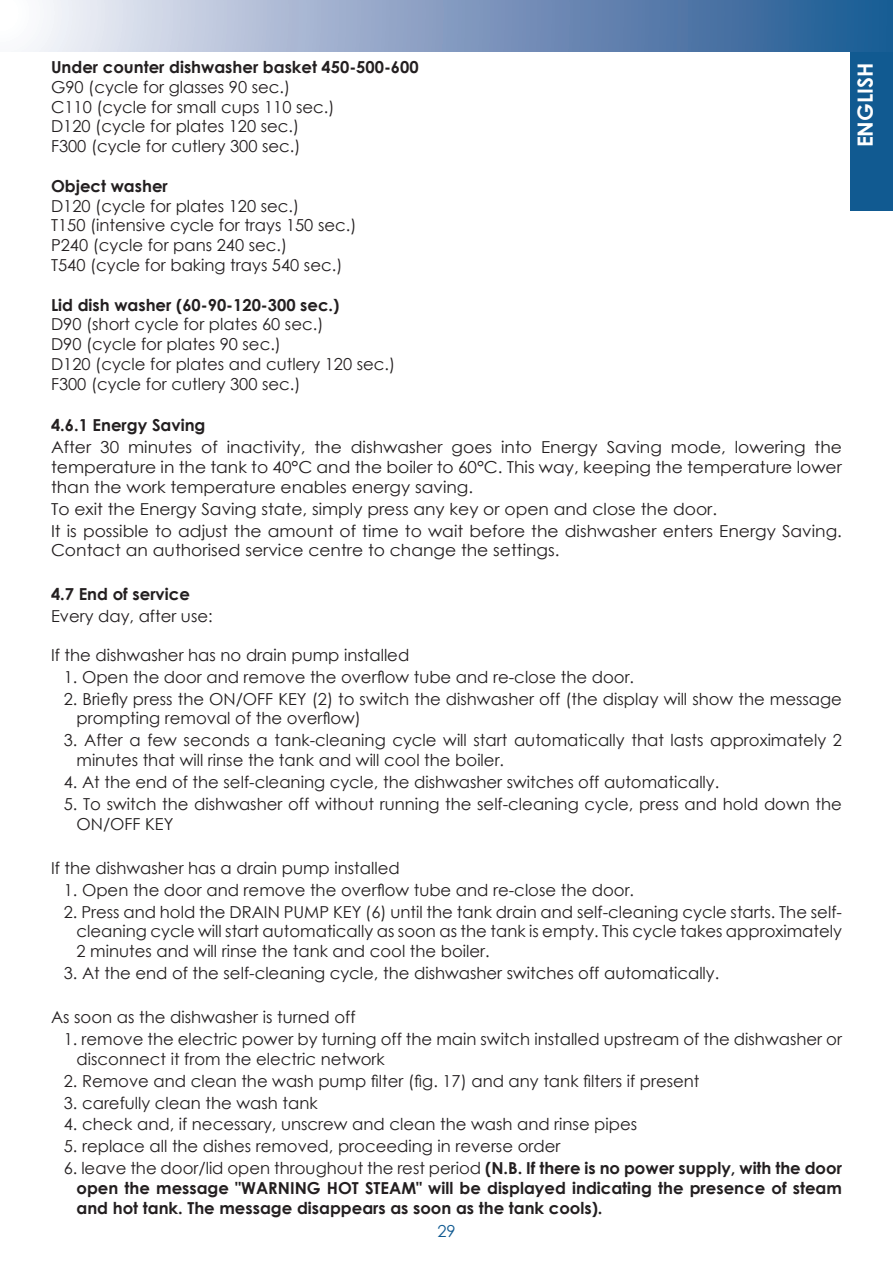
<style>
.page{position:relative;width:893px;height:1263px;background:#fff}
.page>*{position:absolute;margin:0;border:0;box-sizing:border-box;transform-origin:0 0}
.t1{font:700 21px "Century Gothic";color:#fff}
.t2{font:16.5px/19.8px "Century Gothic";color:#231f20}
.t3{font:16.5px/19.8px "Century Gothic";color:#231f20;text-align:justify;scale:1.04 1}
.t4{font:700 16.5px/19.8px "Century Gothic";color:#231f20;text-align:justify}
.t5{font:16.5px "Century Gothic";color:#115a91}
.s1{font-weight:400}
</style>
<div class="page">
<div style="left:850px;top:0;width:43px;height:210px;background:#115a91"></div>
<div style="left:0;top:0;width:893px;height:51px;background:linear-gradient(to right,#f9f3fa,#18508e)"></div>
<p class="t4" style="left:51px;top:56px;width:369px">Under counter dishwasher basket 450-500-600</p>
<p class="t2" style="left:51px;top:77px;width:285px">G90 (cycle for glasses 90 sec.)<br>C110 (cycle for small cups 110 sec.)<br>D120 (cycle for plates 120 sec.)<br>F300 (cycle for cutlery 300 sec.)</p>
<p class="t4" style="left:51px;top:175px;width:118px">Object washer</p>
<p class="t2" style="left:51px;top:196px;width:307px">D120 (cycle for plates 120 sec.)<br>T150 (intensive cycle for trays 150 sec.)<br>P240 (cycle for pans 240 sec.)<br>T540 (cycle for baking trays 540 sec.)</p>
<p class="t4" style="left:51px;top:294px;width:290px">Lid dish washer (60-90-120-300 sec.)</p>
<p class="t2" style="left:51px;top:314px;width:346px">D90 (short cycle for plates 60 sec.)<br>D90 (cycle for plates 90 sec.)<br>D120 (cycle for plates and cutlery 120 sec.)<br>F300 (cycle for cutlery 300 sec.)</p>
<p class="t4" style="left:51px;top:415px;width:156px">4.6.1 Energy Saving</p>
<p class="t3" style="left:51px;top:437px;width:762px">After 30 minutes of inactivity, the dishwasher goes into Energy Saving mode, lowering the temperature in the tank to 40°C and the boiler to 60°C. This way, keeping the temperature lower than the work temperature enables energy saving.</p>
<p class="t3" style="left:51px;top:498px;width:762px;line-height:21.9px">To exit the Energy Saving state, simply press any key or open and close the door.<br>It is possible to adjust the amount of time to wait before the dishwasher enters Energy Saving.</p>
<p class="t3" style="left:51px;top:540px;width:490px">Contact an authorised service centre to change the settings.</p>
<p class="t4" style="left:51px;top:584px;width:140px">4.7 End of service</p>
<p class="t2" style="left:51px;top:606px;width:163px">Every day, after use:</p>
<p class="t2" style="left:51px;top:645px;width:360px">If the dishwasher has no drain pump installed</p>
<p class="t2" style="left:64px;top:666px;width:572px">1. Open the door and remove the overflow tube and re-close the door.</p>
<p class="t2" style="left:77px;top:688px;width:767px;text-indent:-13px">2. Briefly press the ON/OFF KEY (2) to switch the dishwasher off (the display will show the message prompting removal of the overflow)</p>
<p class="t2" style="left:77px;top:730px;width:767px;text-indent:-13px">3. After a few seconds a tank-cleaning cycle will start automatically that lasts approximately 2 minutes that will rinse the tank and will cool the boiler.</p>
<p class="t2" style="left:64px;top:772px;width:657px">4. At the end of the self-cleaning cycle, the dishwasher switches off automatically.</p>
<p class="t2" style="left:77px;top:794px;width:767px;text-indent:-13px">5. To switch the dishwasher off without running the self-cleaning cycle, press and hold down the<br>ON/OFF KEY</p>
<p class="t2" style="left:51px;top:857px;width:350px">If the dishwasher has a drain pump installed</p>
<p class="t2" style="left:64px;top:879px;width:572px">1. Open the door and remove the overflow tube and re-close the door.</p>
<p class="t2" style="left:77px;top:901px;width:767px;text-align:justify;text-indent:-13px">2. Press and hold the DRAIN PUMP KEY (6) until the tank drain and self-cleaning cycle starts. The self&shy;cleaning cycle will start automatically as soon as the tank is empty. This cycle takes approximately 2 minutes and will rinse the tank and cool the boiler.</p>
<p class="t2" style="left:64px;top:963px;width:657px">3. At the end of the self-cleaning cycle, the dishwasher switches off automatically.</p>
<p class="t2" style="left:51px;top:1007px;width:306px">As soon as the dishwasher is turned off</p>
<p class="t2" style="left:77px;top:1029px;width:767px;text-indent:-13px">1. remove the electric power by turning off the main switch installed upstream of the dishwasher or disconnect it from the electric network</p>
<p class="t2" style="left:64px;top:1070px;width:637px">2. Remove and clean the wash pump filter (fig. 17) and any tank filters if present</p>
<p class="t2" style="left:64px;top:1092px;width:255px">3. carefully clean the wash tank</p>
<p class="t2" style="left:64px;top:1114px;width:575px">4. check and, if necessary, unscrew and clean the wash and rinse pipes</p>
<p class="t2" style="left:64px;top:1136px;width:498px">5. replace all the dishes removed, proceeding in reverse order</p>
<p class="t4" style="left:77px;top:1158px;width:767px;text-indent:-13px"><span class="s1">6. leave the door/lid open throughout the rest period</span> (N.B. If there is no power supply, with the door open the message "WARNING HOT STEAM" will be displayed indicating the presence of steam and hot tank. The message disappears as soon as the tank cools).</p>
<p class="t5" style="left:437px;top:1219px;width:20px">29</p>
<p class="t1" style="left:849px;top:147px;width:86px;rotate:-90deg">ENGLISH</p>
</div>
